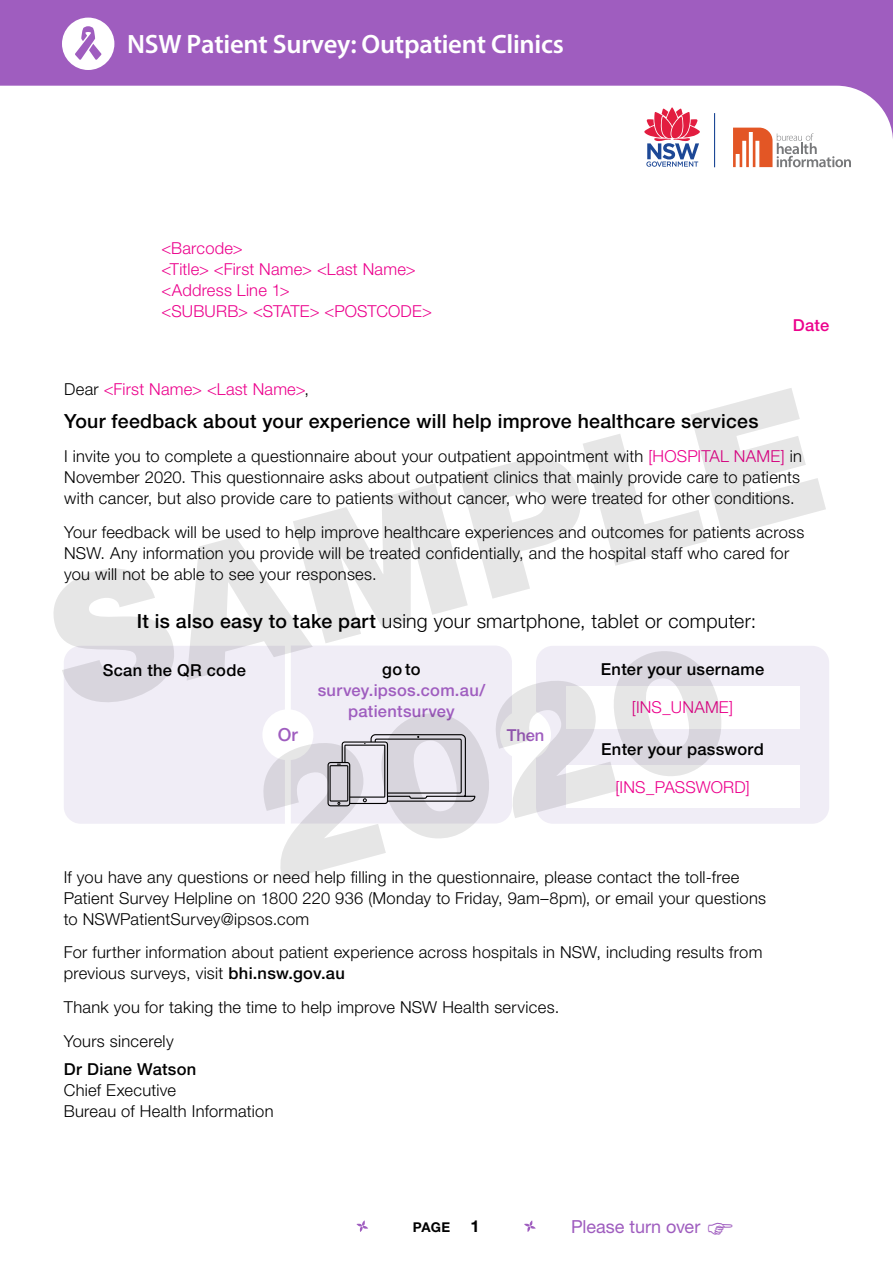
<style>
.page{position:relative;width:893px;height:1263px;background:#fff}
.page>*{position:absolute;margin:0;border:0;box-sizing:border-box;transform-origin:0 0}
.t1{font:600 26.7px "Myriad Pro";letter-spacing:-.01em;color:#fff}
.t2{font:500 19.5px "Helvetica Neue LT Std";letter-spacing:.015em;color:#000}
.t3{font:300 19.5px "Helvetica Neue LT Std";letter-spacing:.015em;color:#000}
.t4{font:18px "Helvetica Neue LT Std";color:#9f5dbf}
.t5{font:500 18px "Helvetica Neue LT Std";color:#9f5dbf}
.t6{font:300 16.5px/21px "Helvetica Neue LT Std";letter-spacing:.015em;color:#000}
.t7{font:300 16.5px/21px "Helvetica Neue LT Std";letter-spacing:.015em;color:#ec008c}
.t8{font:500 16.5px "Helvetica Neue LT Std";letter-spacing:.02em;color:#000}
.t9{font:500 16.5px/21px "Helvetica Neue LT Std";letter-spacing:.015em;color:#9f5dbf;text-align:center}
.t10{font:500 16.5px "Helvetica Neue LT Std";color:#ec008c}
.t11{font:700 13.5px "Helvetica Neue LT Std";color:#000}
.s1{color:#000}
.s2{color:#ec008c}
.s3{font-weight:500}
.s4{font-size:16.5px}
</style>
<div class="page">
<div style="left:0;top:0;width:893px;height:184px;background:#9f5dbf"></div>
<div style="left:0;top:86px;width:893px;height:98px;background:#fff"></div>
<svg style="left:733px;top:128px;width:118px;height:39px"></svg>
<svg style="left:644px;top:107px;width:56px;height:60px"></svg>
<hr style="left:714px;top:113px;width:1px;height:54px;background:#1d4896">
<svg style="left:62px;top:17px;width:53px;height:53px"></svg>
<svg style="left:357px;top:1220px;width:11px;height:12px"></svg>
<svg style="left:524px;top:1220px;width:12px;height:12px"></svg>
<div style="left:64px;top:709px;width:192px;height:115px;background:#f0edf6"></div>
<div style="left:536px;top:646px;width:293px;height:178px;background:#f0edf6;border-radius:17px"></div>
<div style="left:566px;top:686px;width:233px;height:42px;background:#fff"></div>
<div style="left:566px;top:766px;width:233px;height:42px;background:#fff"></div>
<svg style="left:256px;top:709px;width:474px;height:171px"></svg>
<svg style="left:53px;top:388px;width:773px;height:321px"></svg>
<h1 class="t1" style="left:127px;top:28px;width:438px">NSW Patient Survey: Outpatient Clinics</h1>
<p class="t7" style="left:162px;top:237px;width:272px">&lt;Barcode&gt;<br>&lt;Title&gt; &lt;First Name&gt; &lt;Last Name&gt; &lt;Address Line 1&gt;<br>&lt;SUBURB&gt; &lt;STATE&gt; &lt;POSTCODE&gt;</p>
<p class="t10" style="left:793px;top:315px;width:38px">Date</p>
<p class="t7" style="left:64px;top:378px;width:247px"><span class="s1">Dear</span> &lt;First Name&gt; &lt;Last Name&gt;<span class="s1">,</span></p>
<p class="t2" style="left:64px;top:410px;width:696px">Your feedback about your experience will help improve healthcare services</p>
<p class="t6" style="left:64px;top:445px;width:739px;text-align:justify">I invite you to complete a questionnaire about your outpatient appointment with <span class="s2">[HOSPITAL NAME]</span> in November 2020. This questionnaire asks about outpatient clinics that mainly provide care to patients with cancer, but also provide care to patients without cancer, who were treated for other conditions.</p>
<p class="t6" style="left:64px;top:521px;width:742px">Your feedback will be used to help improve healthcare experiences and outcomes for patients across<br>NSW. Any information you provide will be treated confidentially, and the hospital staff who cared for you will not be able to see your responses.</p>
<p class="t3" style="left:137px;top:609px;width:621px"><span class="s3">It is also easy to take part</span> using your smartphone, tablet or computer:</p>
<p class="t8" style="left:103px;top:661px;width:145px">Scan the QR code</p>
<p class="t8" style="left:601px;top:659px;width:165px">Enter your username</p>
<p class="t8" style="left:382px;top:659px;width:40px">go to</p>
<p class="t9" style="left:318px;top:679px;width:169px">survey.ipsos.com.au/ patientsurvey</p>
<p class="t7" style="left:632px;top:696px;width:103px">[INS_UNAME]</p>
<p class="t5" style="left:278px;top:724px;width:22px">Or</p>
<p class="t9" style="left:507px;top:724px;width:39px">Then</p>
<p class="t8" style="left:601px;top:739px;width:164px">Enter your password</p>
<p class="t7" style="left:616px;top:776px;width:136px">[INS_PASSWORD]</p>
<p class="t6" style="left:64px;top:866px;width:704px">If you have any questions or need help filling in the questionnaire, please contact the toll-free<br>Patient Survey Helpline on 1800 220 936 (Monday to Friday, 9am–8pm), or email your questions to NSWPatientSurvey@ipsos.com</p>
<p class="t6" style="left:64px;top:942px;width:700px">For further information about patient experience across hospitals in NSW, including results from previous surveys, visit <span class="s3">bhi.nsw.gov.au</span></p>
<p class="t6" style="left:64px;top:990px;width:497px;line-height:33.8px">Thank you for taking the time to help improve NSW Health services.<br>Yours sincerely</p>
<p class="t8" style="left:64px;top:1060px;width:134px">Dr Diane Watson</p>
<p class="t6" style="left:64px;top:1080px;width:211px">Chief Executive<br>Bureau of Health Information</p>
<p class="t11" style="left:413px;top:1219px;width:68px">PAGE <span class="s4">1</span></p>
<p class="t4" style="left:571px;top:1216px;width:131px">Please turn over</p>
</div>
